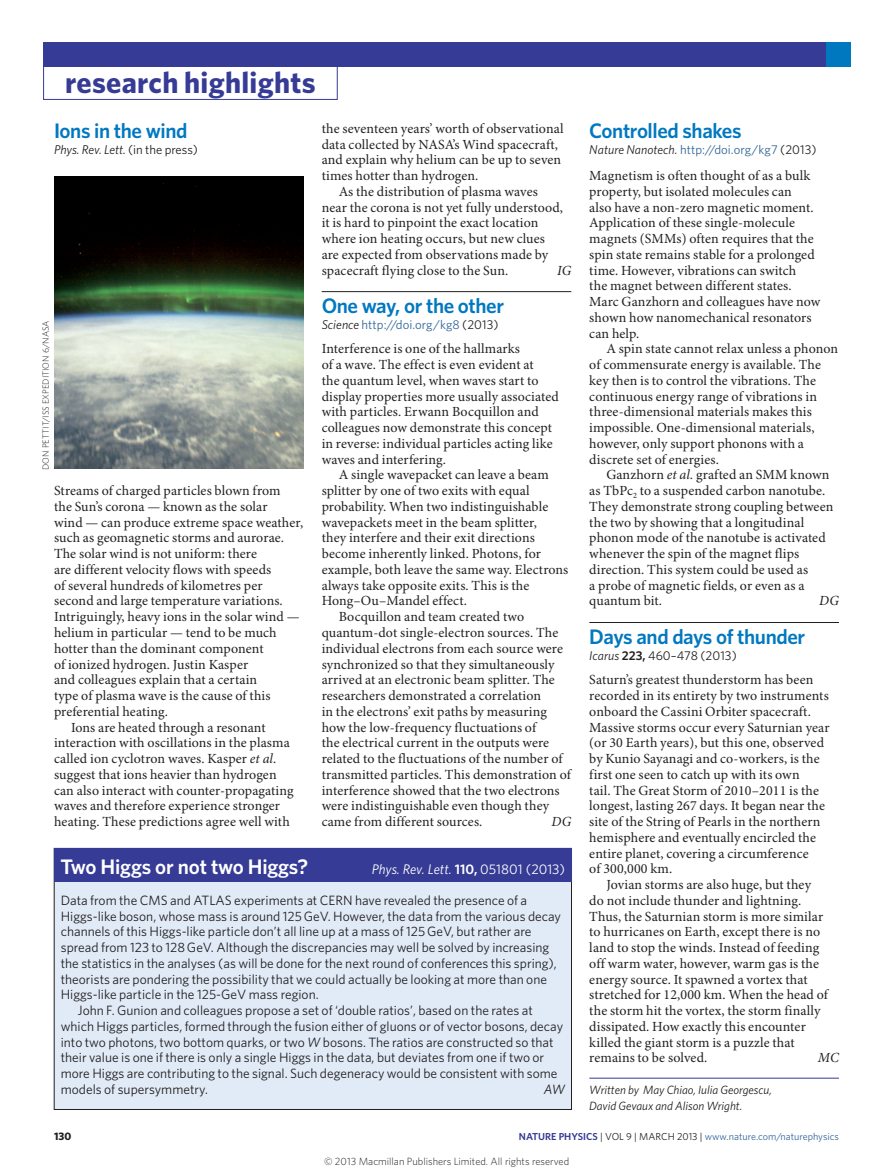
<style>
.page{position:relative;width:893px;height:1174px;background:#fff}
.page>*{position:absolute;margin:0;border:0;box-sizing:border-box;transform-origin:0 0}
.t1{font:700 30px "Whitney";letter-spacing:.01em;color:#363b95}
.Title_w_rule{font:600 21px "Whitney";letter-spacing:-.02em;color:#0078c0}
.Title{font:600 21px "Whitney";letter-spacing:-.02em;color:#0078c0}
.RH_box_title{font:600 21px "Whitney";letter-spacing:-.01em;color:#fff}
.Body_text{font:13.95px/15.8px "Minion Pro";letter-spacing:.01em;color:#231f20}
.Body_first{font:13.95px/15.8px "Minion Pro";letter-spacing:.01em;color:#231f20}
.RH_box_title-2{font:italic 13.95px "Whitney";letter-spacing:-.01em;color:#fff}
.Body_text-2{font:italic 13.95px "Minion Pro";letter-spacing:.015em;color:#231f20}
.Box_body_first{font:13.5px/15.8px "Whitney";color:#231f20}
.Box_body_text{font:13.5px/15.8px "Whitney";color:#231f20}
.Box_body_text-2{font:italic 13.5px "Whitney";color:#231f20}
.Journal_DOI_ref{font:12.75px "Whitney";letter-spacing:.005em;color:#369}
.Journal_DOI_ref-2{font:italic 12.75px "Whitney";letter-spacing:-.01em;color:#231f20}
.Journal_DOI_ref-3{font:12.75px "Whitney";letter-spacing:.005em;color:#231f20}
.Author_information{font:italic 12px/15.8px "Whitney";color:#231f20}
.t2{font:700 10.8px "Whitney";color:#231f20}
.t3{font:300 10.5px "Whitney";color:#231f20}
.t4{font:10.2px "Whitney";color:#369}
.Picture_credit{font:300 9px "Whitney";color:#231f20}
.s1{font-style:normal}
.s2{font-style:italic}
.s3{font-style:italic;color:#231f20}
.s4{color:#231f20}
.s5{font-weight:600;font-style:normal}
.s6{font-weight:600}
.s7{font-weight:600;color:#363b95}
</style>
<div class="page">
<div style="left:43px;top:66px;width:295px;height:34px;border:1px solid #363b95"></div>
<div style="left:43px;top:43px;width:806px;height:24px;background:#363b95"></div>
<div style="left:826px;top:43px;width:24px;height:24px;background:#0078c0"></div>
<hr style="left:322px;top:291px;width:249px;height:1px;background:#231f20">
<hr style="left:589px;top:622px;width:250px;height:1px;background:#231f20">
<hr style="left:589px;top:1078px;width:250px;height:1px;background:#363b95">
<img style="left:54px;top:177px;width:249px;height:292px">
<div style="left:54px;top:848px;width:517px;height:261px;background:#e1ebf7"></div>
<div style="left:54px;top:848px;width:517px;height:34px;background:#363b95"></div>
<p class="t1" style="left:65px;top:62px;width:252px">research highlights</p>
<p class="Title" style="left:54px;top:117px;width:135px">Ions in the wind</p>
<p class="Journal_DOI_ref-2" style="left:54px;top:141px;width:145px">Phys. Rev. Lett. <span class="s1">(in the press)</span></p>
<p class="Body_text" style="left:322px;top:121px;width:243px">the seventeen years’ worth of observational data collected by NASA’s Wind spacecraft, and explain why helium can be up to seven times hotter than hydrogen.</p>
<p class="Body_text" style="left:322px;top:184px;width:243px;text-indent:17px">As the distribution of plasma waves near the corona is not yet fully understood, it is hard to pinpoint the exact location where ion heating occurs, but new clues are expected from observations made by spacecraft flying close to the Sun.</p>
<p class="Body_text-2" style="left:557px;top:262px;width:16px">IG</p>
<p class="Picture_credit" style="left:40px;top:470px;width:151px;rotate:-90deg">DON PETTIT/ISS EXPEDITION 6/NASA</p>
<p class="Body_first" style="left:54px;top:483px;width:251px">Streams of charged particles blown from<br>the Sun’s corona — known as the solar<br>wind — can produce extreme space weather, such as geomagnetic storms and aurorae.<br>The solar wind is not uniform: there<br>are different velocity flows with speeds<br>of several hundreds of kilometres per second and large temperature variations.<br>Intriguingly, heavy ions in the solar wind — helium in particular — tend to be much hotter than the dominant component<br>of ionized hydrogen. Justin Kasper<br>and colleagues explain that a certain<br>type of plasma wave is the cause of this preferential heating.</p>
<p class="Body_text" style="left:54px;top:719px;width:241px;text-indent:17px">Ions are heated through a resonant interaction with oscillations in the plasma called ion cyclotron waves. Kasper <span class="s2">et al</span>. suggest that ions heavier than hydrogen can also interact with counter-propagating waves and therefore experience stronger heating. These predictions agree well with</p>
<p class="Title_w_rule" style="left:322px;top:292px;width:184px">One way, or the other</p>
<p class="Journal_DOI_ref" style="left:322px;top:316px;width:178px"><span class="s3">Science</span> http://doi.org/kg8 <span class="s4">(2013)</span></p>
<p class="Body_first" style="left:322px;top:341px;width:239px">Interference is one of the hallmarks<br>of a wave. The effect is even evident at<br>the quantum level, when waves start to display properties more usually associated with particles. Erwann Bocquillon and colleagues now demonstrate this concept in reverse: individual particles acting like waves and interfering.</p>
<p class="Body_text" style="left:322px;top:467px;width:248px;text-indent:17px">A single wavepacket can leave a beam splitter by one of two exits with equal probability. When two indistinguishable wavepackets meet in the beam splitter,<br>they interfere and their exit directions become inherently linked. Photons, for example, both leave the same way. Electrons always take opposite exits. This is the Hong–Ou–Mandel effect.</p>
<p class="Body_text" style="left:322px;top:609px;width:251px;text-indent:17px">Bocquillon and team created two quantum-dot single-electron sources. The individual electrons from each source were synchronized so that they simultaneously arrived at an electronic beam splitter. The researchers demonstrated a correlation<br>in the electrons’ exit paths by measuring how the low-frequency fluctuations of<br>the electrical current in the outputs were related to the fluctuations of the number of transmitted particles. This demonstration of interference showed that the two electrons were indistinguishable even though they came from different sources.</p>
<p class="Body_text-2" style="left:551px;top:813px;width:21px">DG</p>
<p class="RH_box_title" style="left:61px;top:852px;width:249px">Two Higgs or not two Higgs?</p>
<p class="RH_box_title-2" style="left:372px;top:859px;width:195px">Phys. Rev. Lett. <span class="s5">110,</span> <span class="s1">051801 (2013)</span></p>
<p class="Box_body_first" style="left:61px;top:892px;width:502px">Data from the CMS and ATLAS experiments at CERN have revealed the presence of a Higgs-like boson, whose mass is around 125 GeV. However, the data from the various decay channels of this Higgs-like particle don’t all line up at a mass of 125 GeV, but rather are spread from 123 to 128 GeV. Although the discrepancies may well be solved by increasing the statistics in the analyses (as will be done for the next round of conferences this spring), theorists are pondering the possibility that we could actually be looking at more than one Higgs-like particle in the 125-GeV mass region.</p>
<p class="Box_body_text" style="left:61px;top:1002px;width:504px;text-indent:17px">John F. Gunion and colleagues propose a set of ‘double ratios’, based on the rates at which Higgs particles, formed through the fusion either of gluons or of vector bosons, decay into two photons, two bottom quarks, or two <span class="s2">W</span> bosons. The ratios are constructed so that their value is one if there is only a single Higgs in the data, but deviates from one if two or more Higgs are contributing to the signal. Such degeneracy would be consistent with some models of supersymmetry<span class="s2">.</span></p>
<p class="Box_body_text-2" style="left:544px;top:1080px;width:23px">AW</p>
<p class="Title" style="left:589px;top:117px;width:154px">Controlled shakes</p>
<p class="Journal_DOI_ref" style="left:589px;top:141px;width:229px"><span class="s3">Nature Nanotech.</span> http://doi.org/kg7 <span class="s4">(2013)</span></p>
<p class="Body_first" style="left:589px;top:168px;width:233px">Magnetism is often thought of as a bulk property, but isolated molecules can<br>also have a non-zero magnetic moment.<br>Application of these single-molecule magnets (SMMs) often requires that the spin state remains stable for a prolonged time. However, vibrations can switch<br>the magnet between different states.<br>Marc Ganzhorn and colleagues have now shown how nanomechanical resonators can help.</p>
<p class="Body_text" style="left:589px;top:341px;width:250px;text-indent:17px">A spin state cannot relax unless a phonon of commensurate energy is available. The key then is to control the vibrations. The continuous energy range of vibrations in three-dimensional materials makes this impossible. One-dimensional materials, however, only support phonons with a discrete set of energies.</p>
<p class="Body_text" style="left:589px;top:467px;width:246px;text-indent:17px">Ganzhorn <span class="s2">et al.</span> grafted an SMM known as TbPc<sub>2</sub> to a suspended carbon nanotube.<br>They demonstrate strong coupling between the two by showing that a longitudinal phonon mode of the nanotube is activated whenever the spin of the magnet flips direction. This system could be used as<br>a probe of magnetic fields, or even as a quantum bit.</p>
<p class="Body_text-2" style="left:819px;top:592px;width:21px">DG</p>
<p class="Title_w_rule" style="left:589px;top:622px;width:217px">Days and days of thunder</p>
<p class="Journal_DOI_ref-3" style="left:589px;top:647px;width:149px"><span class="s2">Icarus</span> <span class="s6">223,</span> 460–478 (2013)</p>
<p class="Body_first" style="left:589px;top:672px;width:242px">Saturn’s greatest thunderstorm has been recorded in its entirety by two instruments onboard the Cassini Orbiter spacecraft.<br>Massive storms occur every Saturnian year (or 30 Earth years), but this one, observed by Kunio Sayanagi and co-workers, is the first one seen to catch up with its own<br>tail. The Great Storm of 2010–2011 is the longest, lasting 267 days. It began near the site of the String of Pearls in the northern hemisphere and eventually encircled the entire planet, covering a circumference<br>of 300,000 km.</p>
<p class="Body_text" style="left:589px;top:877px;width:240px;text-indent:17px">Jovian storms are also huge, but they do not include thunder and lightning.<br>Thus, the Saturnian storm is more similar to hurricanes on Earth, except there is no land to stop the winds. Instead of feeding off warm water, however, warm gas is the energy source. It spawned a vortex that stretched for 12,000 km. When the head of the storm hit the vortex, the storm finally dissipated. How exactly this encounter killed the giant storm is a puzzle that remains to be solved.</p>
<p class="Body_text-2" style="left:818px;top:1049px;width:23px">MC</p>
<p class="Author_information" style="left:589px;top:1081px;width:184px">Written by May Chiao, Iulia Georgescu,<br>David Gevaux and Alison Wright.</p>
<p class="t2" style="left:54px;top:1129px;width:19px">130</p>
<p class="t4" style="left:519px;top:1129px;width:322px"><span class="s7">NATURE PHYSICS</span> <span class="s4">| VOL 9 | MARCH 2013 |</span> www.nature.com/naturephysics</p>
<p class="t3" style="left:324px;top:1154px;width:247px">© 2013 Macmillan Publishers Limited. All rights reserved</p>
</div>
